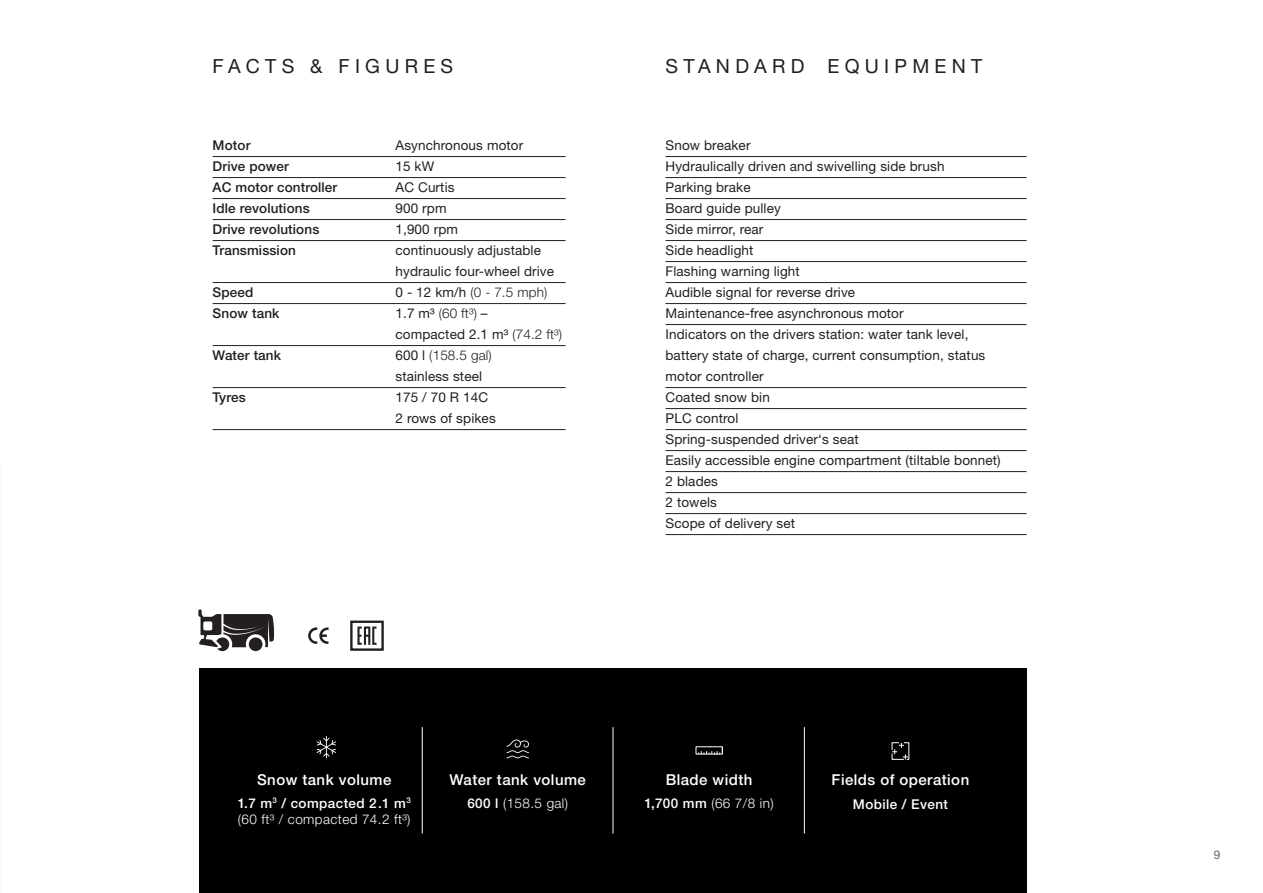
<style>
.page{position:relative;width:1263px;height:893px;background:#fff}
.page>*{position:absolute;margin:0;border:0;box-sizing:border-box;transform-origin:0 0}
.t1{font:19.5px "Helvetica Neue LT Std";letter-spacing:.27em;color:#231f20}
.t2{font:500 15px "Helvetica Neue LT Std";letter-spacing:.03em;color:#fff}
.t3{font:13.5px/21px "Helvetica Neue LT Std";letter-spacing:.01em;color:#231f20}
.t4{font:500 13.5px "Helvetica Neue LT Std";letter-spacing:.01em;color:#231f20}
.t5{font:300 13.5px/16.5px "Helvetica Neue LT Std";letter-spacing:.03em;color:#fff}
.t6{font:300 13.5px "Helvetica Neue LT Std";color:#231f20}
.t7{font:500 13.5px "Helvetica Neue LT Std";letter-spacing:.03em;color:#fff}
.t8{font:12px "Helvetica Neue LT Std";color:#64686f}
.s1{font-weight:400}
.s2{font-weight:300}
.s3{font-weight:500}
</style>
<div class="page">
<div style="left:200px;top:669px;width:827px;height:224px;background:#000001"></div>
<hr style="left:422px;top:727px;width:1px;height:106px;background:#fff">
<hr style="left:612px;top:727px;width:1px;height:106px;background:#fff">
<hr style="left:804px;top:727px;width:1px;height:106px;background:#fff">
<svg style="left:317px;top:736px;width:19px;height:22px"></svg>
<svg style="left:506px;top:739px;width:23px;height:19px"></svg>
<svg style="left:891px;top:742px;width:19px;height:18px"></svg>
<svg style="left:695px;top:746px;width:28px;height:9px"></svg>
<svg style="left:308px;top:627px;width:21px;height:17px"></svg>
<svg style="left:357px;top:626px;width:19px;height:19px"></svg>
<div style="left:350px;top:621px;width:34px;height:30px;border:2px solid #231f20"></div>
<svg style="left:198px;top:609px;width:76px;height:42px"></svg>
<div style="left:249px;top:637px;width:13px;height:14px;background:#231f20;border-radius:50%"></div>
<hr style="left:213px;top:156px;width:353px;height:1px;background:#231f20">
<hr style="left:213px;top:177px;width:353px;height:1px;background:#231f20">
<hr style="left:213px;top:198px;width:353px;height:1px;background:#231f20">
<hr style="left:213px;top:219px;width:353px;height:1px;background:#231f20">
<hr style="left:213px;top:240px;width:353px;height:1px;background:#231f20">
<hr style="left:213px;top:282px;width:353px;height:1px;background:#231f20">
<hr style="left:213px;top:303px;width:353px;height:1px;background:#231f20">
<hr style="left:213px;top:345px;width:353px;height:1px;background:#231f20">
<hr style="left:213px;top:387px;width:353px;height:1px;background:#231f20">
<hr style="left:213px;top:429px;width:353px;height:1px;background:#231f20">
<hr style="left:665px;top:156px;width:361px;height:1px;background:#231f20">
<hr style="left:665px;top:177px;width:361px;height:1px;background:#231f20">
<hr style="left:665px;top:198px;width:361px;height:1px;background:#231f20">
<hr style="left:665px;top:219px;width:361px;height:1px;background:#231f20">
<hr style="left:665px;top:240px;width:361px;height:1px;background:#231f20">
<hr style="left:665px;top:261px;width:361px;height:1px;background:#231f20">
<hr style="left:665px;top:282px;width:361px;height:1px;background:#231f20">
<hr style="left:665px;top:303px;width:361px;height:1px;background:#231f20">
<hr style="left:665px;top:324px;width:361px;height:1px;background:#231f20">
<hr style="left:665px;top:387px;width:361px;height:1px;background:#231f20">
<hr style="left:665px;top:408px;width:361px;height:1px;background:#231f20">
<hr style="left:665px;top:429px;width:361px;height:1px;background:#231f20">
<hr style="left:665px;top:450px;width:361px;height:1px;background:#231f20">
<hr style="left:665px;top:471px;width:361px;height:1px;background:#231f20">
<hr style="left:665px;top:492px;width:361px;height:1px;background:#231f20">
<hr style="left:665px;top:513px;width:361px;height:1px;background:#231f20">
<hr style="left:665px;top:534px;width:361px;height:1px;background:#231f20">
<h1 class="t1" style="left:213px;top:54px;width:242px">FACTS &amp; FIGURES</h1>
<h1 class="t1" style="left:665px;top:54px;width:318px">STANDARD EQUIPMENT</h1>
<p class="t4" style="left:213px;top:137px;width:39px">Motor</p>
<p class="t3" style="left:395px;top:134px;width:129px">Asynchronous motor</p>
<p class="t4" style="left:213px;top:158px;width:78px">Drive power</p>
<p class="t3" style="left:395px;top:155px;width:40px">15 kW</p>
<p class="t4" style="left:213px;top:179px;width:126px">AC motor controller</p>
<p class="t3" style="left:395px;top:176px;width:61px">AC Curtis</p>
<p class="t4" style="left:213px;top:200px;width:99px">Idle revolutions</p>
<p class="t3" style="left:395px;top:197px;width:53px">900 rpm</p>
<p class="t4" style="left:213px;top:221px;width:108px">Drive revolutions</p>
<p class="t3" style="left:395px;top:218px;width:64px">1,900 rpm</p>
<p class="t4" style="left:213px;top:242px;width:85px">Transmission</p>
<p class="t3" style="left:395px;top:239px;width:160px">continuously adjustable hydraulic four-wheel drive</p>
<p class="t4" style="left:213px;top:284px;width:42px">Speed</p>
<p class="t6" style="left:395px;top:284px;width:153px"><span class="s1">0 - 12 km/h</span> (0 - 7.5 mph)</p>
<p class="t4" style="left:213px;top:305px;width:68px">Snow tank</p>
<p class="t3" style="left:395px;top:302px;width:168px">1.7 m³ <span class="s2">(60 ft³)</span> –<br>compacted 2.1 m³ <span class="s2">(74.2 ft³)</span></p>
<p class="t4" style="left:213px;top:347px;width:70px">Water tank</p>
<p class="t3" style="left:395px;top:344px;width:98px">600 l <span class="s2">(158.5 gal) </span>stainless steel</p>
<p class="t4" style="left:213px;top:389px;width:35px">Tyres</p>
<p class="t3" style="left:395px;top:386px;width:102px">175 / 70 R 14C<br>2 rows of spikes</p>
<p class="t3" style="left:665px;top:134px;width:337px">Snow breaker<br>Hydraulically driven and swivelling side brush<br>Parking brake<br>Board guide pulley<br>Side mirror, rear<br>Side headlight<br>Flashing warning light<br>Audible signal for reverse drive<br>Maintenance-free asynchronous motor<br>Indicators on the drivers station: water tank level, battery state of charge, current consumption, status motor controller<br>Coated snow bin<br>PLC control<br>Spring-suspended driver‘s seat<br>Easily accessible engine compartment (tiltable bonnet)<br>2 blades<br>2 towels<br>Scope of delivery set</p>
<p class="t2" style="left:257px;top:770px;width:136px">Snow tank volume</p>
<p class="t5" style="left:238px;top:794px;width:175px"><span class="s3">1.7 m</span><sup>3</sup> <span class="s3">/ compacted 2.1 m</span><sup>3 </sup>(60 ft³ / compacted 74.2 ft³)</p>
<p class="t2" style="left:449px;top:770px;width:138px">Water tank volume</p>
<p class="t5" style="left:467px;top:794px;width:102px"><span class="s3">600 l</span> (158.5 gal)</p>
<p class="t2" style="left:666px;top:770px;width:88px">Blade width</p>
<p class="t5" style="left:644px;top:794px;width:131px"><span class="s3">1,700 mm</span> (66 7/8 in)</p>
<p class="t2" style="left:832px;top:770px;width:139px">Fields of operation</p>
<p class="t7" style="left:853px;top:796px;width:97px">Mobile / Event</p>
<p class="t8" style="left:1214px;top:847px;width:8px">9</p>
</div>
